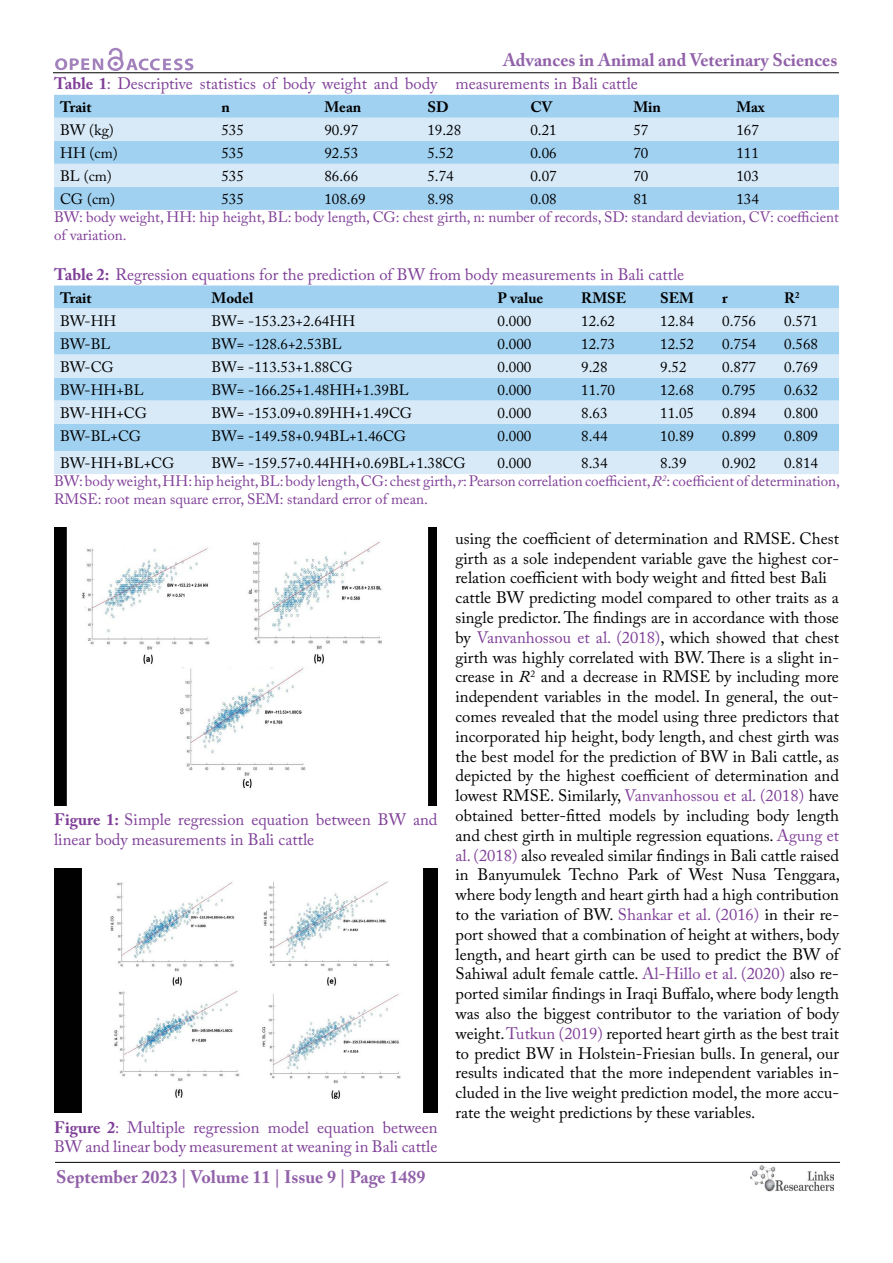
<style>
.page{position:relative;width:893px;height:1263px;background:#fff}
.page>*{position:absolute;margin:0;border:0;box-sizing:border-box;transform-origin:0 0}
.t1{font:700 18px "Adobe Caslon Pro";color:#9161a9}
.t2{font:16.5px/19.8px "Adobe Caslon Pro";color:#000}
.t3{font:16.5px/19.8px "Adobe Caslon Pro";color:#7f3f98}
.t4{font:15px "Adobe Caslon Pro";color:#000}
.t5{font:15px/18px "Adobe Caslon Pro";color:#7f3f98}
.t6{font:700 15px "Adobe Caslon Pro";color:#000}
.t7{font:15px "Adobe Caslon Pro";color:#010205}
.s1{font-weight:700}
.s2{color:#000}
.s3{font-style:italic}
.s4{color:#7f3f98}
</style>
<div class="page">
<hr style="left:53px;top:72px;width:786px;height:1px;background:#000">
<hr style="left:55px;top:1162px;width:785px;height:1px;background:#000">
<svg style="left:55px;top:48px;width:138px;height:23px"></svg>
<img style="left:750px;top:1166px;width:83px;height:26px">
<div style="left:54px;top:95px;width:785px;height:115px;background:#a1d1f0"></div>
<svg style="left:54px;top:118px;width:785px;height:69px;background:#c6e1f5"></svg>
<svg style="left:54px;top:285px;width:785px;height:24px;background:#a5d2f0"></svg>
<svg style="left:54px;top:309px;width:785px;height:165px;background:#c0dff4"></svg>
<img style="left:54px;top:527px;width:383px;height:278px">
<img style="left:54px;top:868px;width:383px;height:245px">
<p class="t1" style="left:503px;top:50px;width:336px">Advances in Animal and Veterinary Sciences</p>
<p class="t3" style="left:54px;top:73px;width:585px"><span class="s1">Table 1</span>: Descriptive statistics of body weight and body measurements in Bali cattle</p>
<p class="t6" style="left:60px;top:98px;width:33px">Trait</p>
<p class="t6" style="left:221px;top:98px;width:10px">n</p>
<p class="t6" style="left:324px;top:98px;width:38px">Mean</p>
<p class="t6" style="left:427px;top:98px;width:22px">SD</p>
<p class="t6" style="left:530px;top:98px;width:23px">CV</p>
<p class="t6" style="left:633px;top:98px;width:29px">Min</p>
<p class="t6" style="left:736px;top:98px;width:30px">Max</p>
<p class="t4" style="left:60px;top:121px;width:55px">BW (kg)</p>
<p class="t4" style="left:221px;top:121px;width:24px">535</p>
<p class="t4" style="left:324px;top:121px;width:35px">90.97</p>
<p class="t7" style="left:427px;top:121px;width:35px">19.28</p>
<p class="t4" style="left:530px;top:121px;width:28px">0.21</p>
<p class="t4" style="left:633px;top:121px;width:16px">57</p>
<p class="t7" style="left:736px;top:121px;width:24px">167</p>
<p class="t4" style="left:60px;top:144px;width:59px">HH (cm)</p>
<p class="t4" style="left:221px;top:144px;width:24px">535</p>
<p class="t4" style="left:324px;top:144px;width:35px">92.53</p>
<p class="t7" style="left:427px;top:144px;width:28px">5.52</p>
<p class="t4" style="left:530px;top:144px;width:28px">0.06</p>
<p class="t4" style="left:633px;top:144px;width:16px">70</p>
<p class="t7" style="left:736px;top:144px;width:24px">111</p>
<p class="t4" style="left:60px;top:167px;width:53px">BL (cm)</p>
<p class="t4" style="left:221px;top:167px;width:24px">535</p>
<p class="t4" style="left:324px;top:167px;width:35px">86.66</p>
<p class="t7" style="left:427px;top:167px;width:28px">5.74</p>
<p class="t4" style="left:530px;top:167px;width:28px">0.07</p>
<p class="t4" style="left:633px;top:167px;width:16px">70</p>
<p class="t7" style="left:736px;top:167px;width:24px">103</p>
<p class="t4" style="left:60px;top:190px;width:57px">CG (cm)</p>
<p class="t4" style="left:221px;top:190px;width:24px">535</p>
<p class="t4" style="left:324px;top:190px;width:43px">108.69</p>
<p class="t7" style="left:427px;top:190px;width:28px">8.98</p>
<p class="t4" style="left:530px;top:190px;width:28px">0.08</p>
<p class="t4" style="left:633px;top:190px;width:16px">81</p>
<p class="t7" style="left:736px;top:190px;width:24px">134</p>
<p class="t5" style="left:54px;top:208px;width:786px">BW: body weight, HH: hip height, BL: body length, CG: chest girth, n: number of records, SD: standard deviation, CV: coefficient of variation.</p>
<p class="t3" style="left:54px;top:264px;width:632px"><span class="s1">Table 2:</span> Regression equations for the prediction of BW from body measurements in Bali cattle</p>
<p class="t6" style="left:60px;top:289px;width:33px">Trait</p>
<p class="t6" style="left:212px;top:289px;width:43px">Model</p>
<p class="t6" style="left:497px;top:289px;width:47px">P value</p>
<p class="t6" style="left:581px;top:289px;width:46px">RMSE</p>
<p class="t6" style="left:660px;top:289px;width:35px">SEM</p>
<p class="t6" style="left:722px;top:289px;width:7px">r</p>
<p class="t6" style="left:784px;top:289px;width:17px">R<sup>2</sup></p>
<p class="t4" style="left:60px;top:312px;width:58px">BW-HH</p>
<p class="t4" style="left:212px;top:312px;width:145px">BW= -153.23+2.64HH</p>
<p class="t4" style="left:497px;top:312px;width:35px">0.000</p>
<p class="t4" style="left:581px;top:312px;width:35px">12.62</p>
<p class="t4" style="left:660px;top:312px;width:35px">12.84</p>
<p class="t4" style="left:722px;top:312px;width:35px">0.756</p>
<p class="t4" style="left:784px;top:312px;width:35px">0.571</p>
<p class="t4" style="left:60px;top:335px;width:52px">BW-BL</p>
<p class="t4" style="left:212px;top:335px;width:132px">BW= -128.6+2.53BL</p>
<p class="t4" style="left:497px;top:335px;width:35px">0.000</p>
<p class="t4" style="left:581px;top:335px;width:35px">12.73</p>
<p class="t4" style="left:660px;top:335px;width:35px">12.52</p>
<p class="t4" style="left:722px;top:335px;width:35px">0.754</p>
<p class="t4" style="left:784px;top:335px;width:35px">0.568</p>
<p class="t4" style="left:60px;top:358px;width:55px">BW-CG</p>
<p class="t4" style="left:212px;top:358px;width:143px">BW= -113.53+1.88CG</p>
<p class="t4" style="left:497px;top:358px;width:35px">0.000</p>
<p class="t4" style="left:581px;top:358px;width:28px">9.28</p>
<p class="t4" style="left:660px;top:358px;width:28px">9.52</p>
<p class="t4" style="left:722px;top:358px;width:35px">0.877</p>
<p class="t4" style="left:784px;top:358px;width:35px">0.769</p>
<p class="t4" style="left:60px;top:381px;width:85px">BW-HH+BL</p>
<p class="t4" style="left:212px;top:381px;width:199px">BW= -166.25+1.48HH+1.39BL</p>
<p class="t4" style="left:497px;top:381px;width:35px">0.000</p>
<p class="t4" style="left:581px;top:381px;width:35px">11.70</p>
<p class="t4" style="left:660px;top:381px;width:35px">12.68</p>
<p class="t4" style="left:722px;top:381px;width:35px">0.795</p>
<p class="t4" style="left:784px;top:381px;width:35px">0.632</p>
<p class="t4" style="left:60px;top:404px;width:88px">BW-HH+CG</p>
<p class="t4" style="left:212px;top:404px;width:202px">BW= -153.09+0.89HH+1.49CG</p>
<p class="t4" style="left:497px;top:404px;width:35px">0.000</p>
<p class="t4" style="left:581px;top:404px;width:28px">8.63</p>
<p class="t4" style="left:660px;top:404px;width:35px">11.05</p>
<p class="t4" style="left:722px;top:404px;width:35px">0.894</p>
<p class="t4" style="left:784px;top:404px;width:35px">0.800</p>
<p class="t4" style="left:60px;top:427px;width:83px">BW-BL+CG</p>
<p class="t4" style="left:212px;top:427px;width:196px">BW= -149.58+0.94BL+1.46CG</p>
<p class="t4" style="left:497px;top:427px;width:35px">0.000</p>
<p class="t4" style="left:581px;top:427px;width:28px">8.44</p>
<p class="t4" style="left:660px;top:427px;width:35px">10.89</p>
<p class="t4" style="left:722px;top:427px;width:35px">0.899</p>
<p class="t4" style="left:784px;top:427px;width:35px">0.809</p>
<p class="t4" style="left:60px;top:454px;width:116px">BW-HH+BL+CG</p>
<p class="t4" style="left:212px;top:454px;width:256px">BW= -159.57+0.44HH+0.69BL+1.38CG</p>
<p class="t4" style="left:497px;top:454px;width:35px">0.000</p>
<p class="t4" style="left:581px;top:454px;width:28px">8.34</p>
<p class="t4" style="left:660px;top:454px;width:28px">8.39</p>
<p class="t4" style="left:722px;top:454px;width:35px">0.902</p>
<p class="t5" style="left:54px;top:454px;width:787px;text-indent:730px"><span class="s2">0.814<br></span>BW: body weight, HH: hip height, BL: body length, CG: chest girth, <span class="s3">r</span>: Pearson correlation coefficient, <span class="s3">R</span><sup>2</sup>: coefficient of determination,<br>RMSE: root mean square error, SEM: standard error of mean.</p>
<p class="t3" style="left:54px;top:809px;width:385px"><span class="s1">Figure 1:</span> Simple regression equation between BW and linear body measurements in Bali cattle</p>
<p class="t3" style="left:54px;top:1117px;width:385px"><span class="s1">Figure 2</span>: Multiple regression model equation between<br>BW and linear body measurement at weaning in Bali cattle</p>
<p class="t1" style="left:56px;top:1166px;width:371px">September 2023 | Volume 11 | Issue 9 | Page 1489</p>
<p class="t2" style="left:455px;top:528px;width:386px">using the coefficient of determination and RMSE. Chest girth as a sole independent variable gave the highest cor&shy;relation coefficient with body weight and fitted best Bali cattle BW predicting model compared to other traits as a single predictor. The findings are in accordance with those by <span class="s4">Vanvanhossou et al. (2018)</span>, which showed that chest girth was highly correlated with BW. There is a slight in&shy;crease in <span class="s3">R</span><sup>2</sup> and a decrease in RMSE by including more independent variables in the model. In general, the out&shy;comes revealed that the model using three predictors that incorporated hip height, body length, and chest girth was the best model for the prediction of BW in Bali cattle, as depicted by the highest coefficient of determination and lowest RMSE. Similarly, <span class="s4">Vanvanhossou et al. (2018)</span> have obtained better-fitted models by including body length and chest girth in multiple regression equations. <span class="s4">Agung et al. (2018)</span> also revealed similar findings in Bali cattle raised in Banyumulek Techno Park of West Nusa Tenggara, where body length and heart girth had a high contribution to the variation of BW. <span class="s4">Shankar et al. (2016)</span> in their re&shy;port showed that a combination of height at withers, body length, and heart girth can be used to predict the BW of Sahiwal adult female cattle. <span class="s4">Al-Hillo et al. (2020)</span> also re&shy;ported similar findings in Iraqi Buffalo, where body length was also the biggest contributor to the variation of body weight. <span class="s4">Tutkun (2019)</span> reported heart girth as the best trait to predict BW in Holstein-Friesian bulls. In general, our results indicated that the more independent variables in&shy;cluded in the live weight prediction model, the more accu&shy;rate the weight predictions by these variables.</p>
</div>
